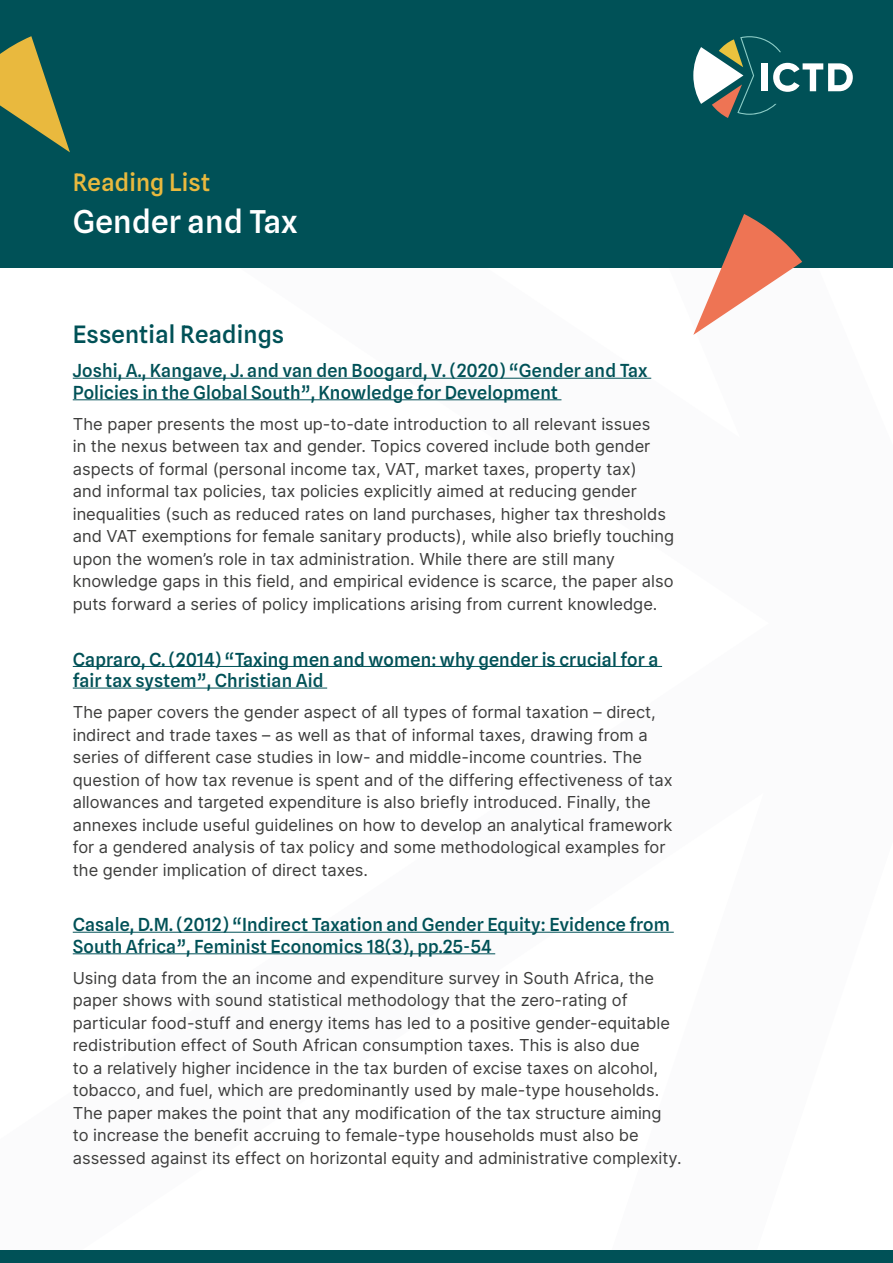
<style>
.page{position:relative;width:893px;height:1263px;background:#fff}
.page>*{position:absolute;margin:0;border:0;box-sizing:border-box;transform-origin:0 0}
.t1{font:500 31.5px "Spline Sans";letter-spacing:.01em;color:#fff}
.t2{font:500 24px "Spline Sans";letter-spacing:.01em;color:#005157}
.t3{font:500 24px "Spline Sans";letter-spacing:.005em;color:#e9b93e}
.t4{font:500 18px/21.6px "Spline Sans";letter-spacing:.01em;color:#005157}
.t5{font:16.5px/22.5px "Inter";color:#3d3d3c}
</style>
<div class="page">
<div style="left:0;top:1250px;width:893px;height:13px;background:#005157"></div>
<div style="left:0;top:0;width:893px;height:268px;background:#005157"></div>
<hr style="left:73px;top:378px;width:578px;height:1px;background:#005157">
<hr style="left:73px;top:400px;width:488px;height:1px;background:#005157">
<hr style="left:73px;top:666px;width:589px;height:1px;background:#005157">
<hr style="left:73px;top:688px;width:254px;height:1px;background:#005157">
<hr style="left:73px;top:932px;width:601px;height:1px;background:#005157">
<hr style="left:73px;top:953px;width:422px;height:1px;background:#005157">
<svg style="left:693px;top:36px;width:160px;height:82px"></svg>
<svg style="left:0;top:36px;width:70px;height:116px"></svg>
<svg style="left:693px;top:214px;width:109px;height:121px"></svg>
<h2 class="t3" style="left:73px;top:167px;width:139px">Reading List</h2>
<h1 class="t1" style="left:73px;top:202px;width:226px">Gender and Tax</h1>
<h2 class="t2" style="left:73px;top:319px;width:213px">Essential Readings</h2>
<p class="t4" style="left:73px;top:360px;width:576px">Joshi, A., Kangave, J. and van den Boogard, V. (2020) “Gender and Tax<br>Policies in the Global South”, Knowledge for Development</p>
<p class="t5" style="left:73px;top:412px;width:603px">The paper presents the most up-to-date introduction to all relevant issues<br>in the nexus between tax and gender. Topics covered include both gender aspects of formal (personal income tax, VAT, market taxes, property tax)<br>and informal tax policies, tax policies explicitly aimed at reducing gender inequalities (such as reduced rates on land purchases, higher tax thresholds and VAT exemptions for female sanitary products), while also briefly touching upon the women’s role in tax administration. While there are still many knowledge gaps in this field, and empirical evidence is scarce, the paper also puts forward a series of policy implications arising from current knowledge.</p>
<p class="t4" style="left:73px;top:648px;width:587px">Capraro, C. (2014) “Taxing men and women: why gender is crucial for a fair tax system”, Christian Aid</p>
<p class="t5" style="left:73px;top:700px;width:601px">The paper covers the gender aspect of all types of formal taxation – direct, indirect and trade taxes – as well as that of informal taxes, drawing from a series of different case studies in low- and middle-income countries. The question of how tax revenue is spent and of the differing effectiveness of tax allowances and targeted expenditure is also briefly introduced. Finally, the annexes include useful guidelines on how to develop an analytical framework for a gendered analysis of tax policy and some methodological examples for the gender implication of direct taxes.</p>
<p class="t4" style="left:73px;top:914px;width:599px">Casale, D.M. (2012) “Indirect Taxation and Gender Equity: Evidence from<br>South Africa”, Feminist Economics 18(3), pp.25-54</p>
<p class="t5" style="left:73px;top:966px;width:610px">Using data from the an income and expenditure survey in South Africa, the paper shows with sound statistical methodology that the zero-rating of particular food-stuff and energy items has led to a positive gender-equitable redistribution effect of South African consumption taxes. This is also due<br>to a relatively higher incidence in the tax burden of excise taxes on alcohol, tobacco, and fuel, which are predominantly used by male-type households.<br>The paper makes the point that any modification of the tax structure aiming<br>to increase the benefit accruing to female-type households must also be assessed against its effect on horizontal equity and administrative complexity.</p>
</div>
